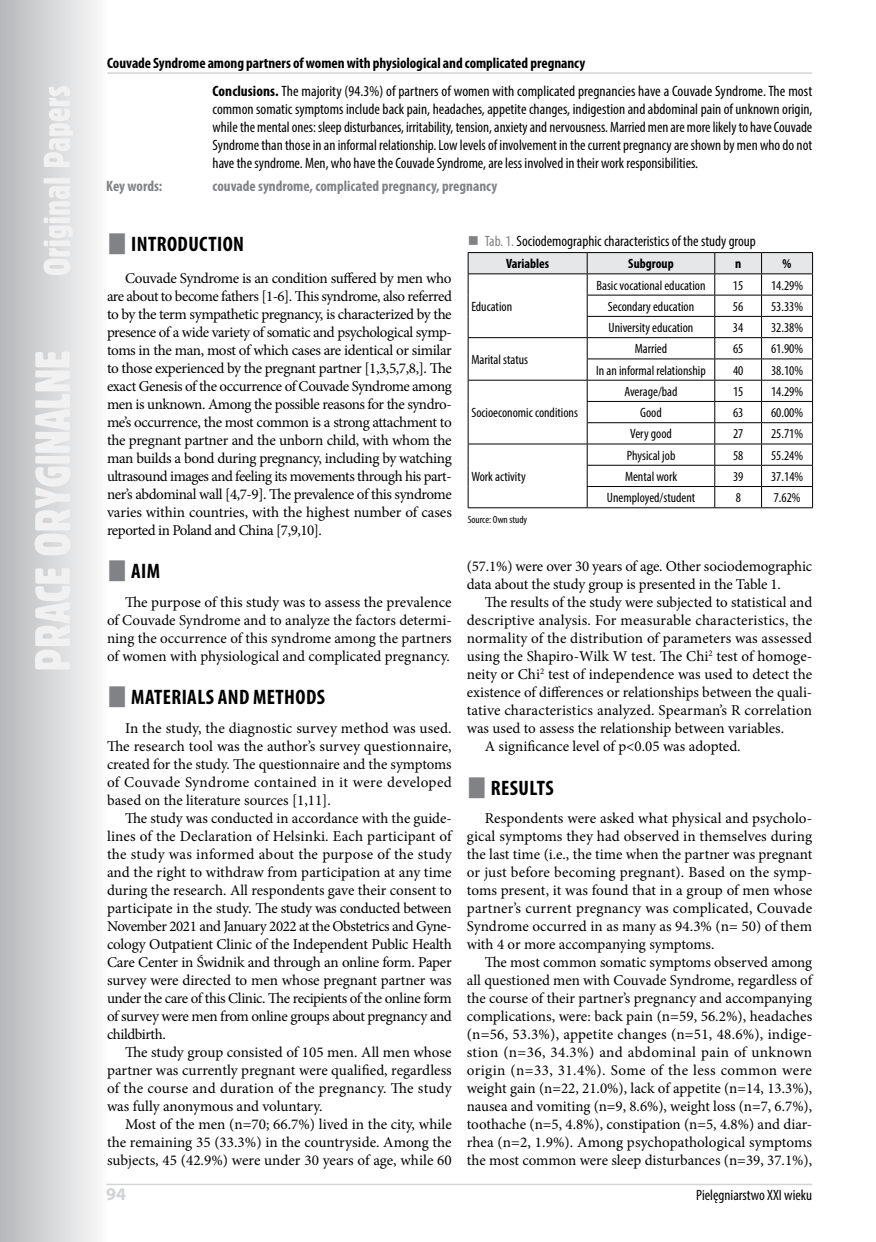
<style>
.page{position:relative;width:876px;height:1242px;background:#fff}
.page>*{position:absolute;margin:0;border:0;box-sizing:border-box;transform-origin:0 0}
.t1{font:700 condensed 21px "Myriad Pro";letter-spacing:.02em;color:#000}
.t2{font:700 18px "Myriad Pro";color:#d1d3d4}
.t3{font:15px/18px "Minion Pro";color:#000;text-align:justify}
.t4{font:condensed 15px/18px "Myriad Pro";color:#000;text-align:justify}
.t5{font:700 condensed 15px "Myriad Pro";color:#000}
.t6{font:700 condensed 15px "Myriad Pro";color:#808285}
.t7{font:condensed 13.5px "Myriad Pro";color:#000}
.t8{font:700 condensed 13.5px "Myriad Pro";color:#000}
.t9{font:condensed 10.5px "Myriad Pro";color:#000}
.s1{font-weight:700}
.s2{color:#808285}
</style>
<div class="page">
<svg style="left:0;top:0;width:108px;height:1242px"></svg>
<svg style="left:35px;top:86px;width:38px;height:583px"></svg>
<hr style="left:106px;top:1183px;width:706px;height:2px;background:#d1d3d4">
<hr style="left:107px;top:72px;width:705px;height:2px;background:#d1d3d4">
<hr style="left:468px;top:507px;width:119px;height:1px;background:#000">
<hr style="left:587px;top:507px;width:128px;height:1px;background:#000">
<hr style="left:715px;top:507px;width:46px;height:1px;background:#000">
<hr style="left:761px;top:507px;width:52px;height:1px;background:#000">
<svg style="left:468px;top:252px;width:345px;height:255px"></svg>
<p class="t5" style="left:107px;top:54px;width:480px">Couvade Syndrome among partners of women with physiological and complicated pregnancy</p>
<p class="t4" style="left:213px;top:82px;width:601px"><span class="s1">Conclusions.</span> The majority (94.3%) of partners of women with complicated pregnancies have a Couvade Syndrome. The most common somatic symptoms include back pain, headaches, appetite changes, indigestion and abdominal pain of unknown origin, while the mental ones: sleep disturbances, irritability, tension, anxiety and nervousness. Married men are more likely to have Couvade Syndrome than those in an informal relationship. Low levels of involvement in the current pregnancy are shown by men who do not have the syndrome. Men, who have the Couvade Syndrome, are less involved in their work responsibilities.</p>
<p class="t6" style="left:106px;top:176px;width:58px">Key words:</p>
<p class="t6" style="left:213px;top:176px;width:286px">couvade syndrome, complicated pregnancy, pregnancy</p>
<h1 class="t1" style="left:131px;top:231px;width:114px">INTRODUCTION</h1>
<p class="t3" style="left:107px;top:269px;width:346px;text-indent:18px">Couvade Syndrome is an condition suffered by men who are about to become fathers [1-6]. This syndrome, also referred to by the term sympathetic pregnancy, is characterized by the presence of a wide variety of somatic and psychological symp&shy;toms in the man, most of which cases are identical or similar to those experienced by the pregnant partner [1,3,5,7,8,]. The exact Genesis of the occurrence of Couvade Syndrome among men is unknown. Among the possible reasons for the syndro&shy;me’s occurrence, the most common is a strong attachment to the pregnant partner and the unborn child, with whom the man builds a bond during pregnancy, including by watching ultrasound images and feeling its movements through his part&shy;ner’s abdominal wall [4,7-9]. The prevalence of this syndrome varies within countries, with the highest number of cases reported in Poland and China [7,9,10].</p>
<h1 class="t1" style="left:131px;top:558px;width:31px">AIM</h1>
<p class="t3" style="left:107px;top:593px;width:346px;text-indent:18px">The purpose of this study was to assess the prevalence of Couvade Syndrome and to analyze the factors determi&shy;ning the occurrence of this syndrome among the partners of women with physiological and complicated pregnancy.</p>
<h1 class="t1" style="left:131px;top:684px;width:195px">MATERIALS AND METHODS</h1>
<p class="t3" style="left:107px;top:719px;width:346px;text-indent:18px">In the study, the diagnostic survey method was used.<br>The research tool was the author’s survey questionnaire, created for the study. The questionnaire and the symptoms of Couvade Syndrome contained in it were developed based on the literature sources [1,11].</p>
<p class="t3" style="left:107px;top:809px;width:346px;text-indent:18px">The study was conducted in accordance with the guide&shy;lines of the Declaration of Helsinki. Each participant of the study was informed about the purpose of the study and the right to withdraw from participation at any time during the research. All respondents gave their consent to participate in the study. The study was conducted between November 2021 and January 2022 at the Obstetrics and Gyne&shy;cology Outpatient Clinic of the Independent Public Health Care Center in Świdnik and through an online form. Paper survey were directed to men whose pregnant partner was under the care of this Clinic. The recipients of the online form of survey were men from online groups about pregnancy and childbirth.</p>
<p class="t3" style="left:107px;top:1043px;width:346px;text-indent:18px">The study group consisted of 105 men. All men whose partner was currently pregnant were qualified, regardless of the course and duration of the pregnancy. The study was fully anonymous and voluntary.</p>
<p class="t3" style="left:107px;top:1115px;width:346px;text-indent:18px">Most of the men (n=70; 66.7%) lived in the city, while the remaining 35 (33.3%) in the countryside. Among the subjects, 45 (42.9%) were under 30 years of age, while 60</p>
<p class="t4" style="left:485px;top:232px;width:273px"><span class="s2">Tab. 1.</span> Sociodemographic characteristics of the study group</p>
<p class="t8" style="left:506px;top:255px;width:45px">Variables</p>
<p class="t8" style="left:628px;top:255px;width:47px">Subgroup</p>
<p class="t8" style="left:735px;top:255px;width:8px">n</p>
<p class="t8" style="left:783px;top:255px;width:10px">%</p>
<p class="t7" style="left:471px;top:298px;width:42px">Education</p>
<p class="t7" style="left:596px;top:277px;width:111px">Basic vocational education</p>
<p class="t7" style="left:733px;top:277px;width:12px">15</p>
<p class="t7" style="left:771px;top:277px;width:34px">14.29%</p>
<p class="t7" style="left:608px;top:298px;width:88px">Secondary education</p>
<p class="t7" style="left:733px;top:298px;width:12px">56</p>
<p class="t7" style="left:771px;top:298px;width:34px">53.33%</p>
<p class="t7" style="left:609px;top:319px;width:86px">University education</p>
<p class="t7" style="left:733px;top:319px;width:12px">34</p>
<p class="t7" style="left:771px;top:319px;width:34px">32.38%</p>
<p class="t7" style="left:471px;top:351px;width:58px">Marital status</p>
<p class="t7" style="left:471px;top:404px;width:108px">Socioeconomic conditions</p>
<p class="t7" style="left:471px;top:468px;width:56px">Work activity</p>
<p class="t9" style="left:468px;top:513px;width:61px">Source: Own study</p>
<p class="t7" style="left:635px;top:341px;width:34px">Married</p>
<p class="t7" style="left:733px;top:341px;width:12px">65</p>
<p class="t7" style="left:771px;top:341px;width:34px">61.90%</p>
<p class="t7" style="left:596px;top:362px;width:111px">In an informal relationship</p>
<p class="t7" style="left:733px;top:362px;width:12px">40</p>
<p class="t7" style="left:771px;top:362px;width:34px">38.10%</p>
<p class="t7" style="left:625px;top:383px;width:54px">Average/bad</p>
<p class="t7" style="left:733px;top:383px;width:12px">15</p>
<p class="t7" style="left:771px;top:383px;width:34px">14.29%</p>
<p class="t7" style="left:640px;top:404px;width:23px">Good</p>
<p class="t7" style="left:733px;top:404px;width:12px">63</p>
<p class="t7" style="left:771px;top:404px;width:34px">60.00%</p>
<p class="t7" style="left:630px;top:426px;width:43px">Very good</p>
<p class="t7" style="left:733px;top:426px;width:12px">27</p>
<p class="t7" style="left:771px;top:426px;width:34px">25.71%</p>
<p class="t7" style="left:627px;top:447px;width:50px">Physical job</p>
<p class="t7" style="left:733px;top:447px;width:12px">58</p>
<p class="t7" style="left:771px;top:447px;width:34px">55.24%</p>
<p class="t7" style="left:625px;top:468px;width:54px">Mental work</p>
<p class="t7" style="left:733px;top:468px;width:12px">39</p>
<p class="t7" style="left:771px;top:468px;width:34px">37.14%</p>
<p class="t7" style="left:607px;top:489px;width:90px">Unemployed/student</p>
<p class="t7" style="left:736px;top:489px;width:7px">8</p>
<p class="t7" style="left:774px;top:489px;width:28px">7.62%</p>
<p class="t3" style="left:467px;top:557px;width:347px">(57.1%) were over 30 years of age. Other sociodemographic data about the study group is presented in the Table 1.</p>
<p class="t3" style="left:485px;top:593px;width:329px">The results of the study were subjected to statistical and</p>
<p class="t3" style="left:467px;top:611px;width:347px">descriptive analysis. For measurable characteristics, the</p>
<p class="t3" style="left:467px;top:629px;width:347px">normality of the distribution of parameters was assessed</p>
<p class="t3" style="left:467px;top:647px;width:347px">using the Shapiro-Wilk W test. The Chi<sup>2</sup> test of homoge-</p>
<p class="t3" style="left:467px;top:665px;width:347px">neity or Chi<sup>2</sup> test of independence was used to detect the</p>
<p class="t3" style="left:467px;top:683px;width:347px">existence of differences or relationships between the quali-</p>
<p class="t3" style="left:467px;top:701px;width:347px">tative characteristics analyzed. Spearman’s R correlation</p>
<p class="t3" style="left:467px;top:719px;width:319px">was used to assess the relationship between variables.</p>
<p class="t3" style="left:485px;top:737px;width:257px">A significance level of p&lt;0.05 was adopted.</p>
<h1 class="t1" style="left:491px;top:774px;width:64px">RESULTS</h1>
<p class="t3" style="left:467px;top:809px;width:347px;text-indent:18px">Respondents were asked what physical and psycholo&shy;gical symptoms they had observed in themselves during the last time (i.e., the time when the partner was pregnant or just before becoming pregnant). Based on the symp&shy;toms present, it was found that in a group of men whose partner’s current pregnancy was complicated, Couvade Syndrome occurred in as many as 94.3% (n= 50) of them with 4 or more accompanying symptoms.</p>
<p class="t3" style="left:467px;top:953px;width:347px;text-indent:18px">The most common somatic symptoms observed among all questioned men with Couvade Syndrome, regardless of the course of their partner’s pregnancy and accompanying complications, were: back pain (n=59, 56.2%), headaches (n=56, 53.3%), appetite changes (n=51, 48.6%), indige&shy;stion (n=36, 34.3%) and abdominal pain of unknown origin (n=33, 31.4%). Some of the less common were weight gain (n=22, 21.0%), lack of appetite (n=14, 13.3%), nausea and vomiting (n=9, 8.6%), weight loss (n=7, 6.7%), toothache (n=5, 4.8%), constipation (n=5, 4.8%) and diar&shy;rhea (n=2, 1.9%). Among psychopathological symptoms the most common were sleep disturbances (n=39, 37.1%),</p>
<p class="t2" style="left:106px;top:1182px;width:21px">94</p>
<p class="t4" style="left:696px;top:1186px;width:118px">Pielęgniarstwo XXI wieku</p>
</div>
